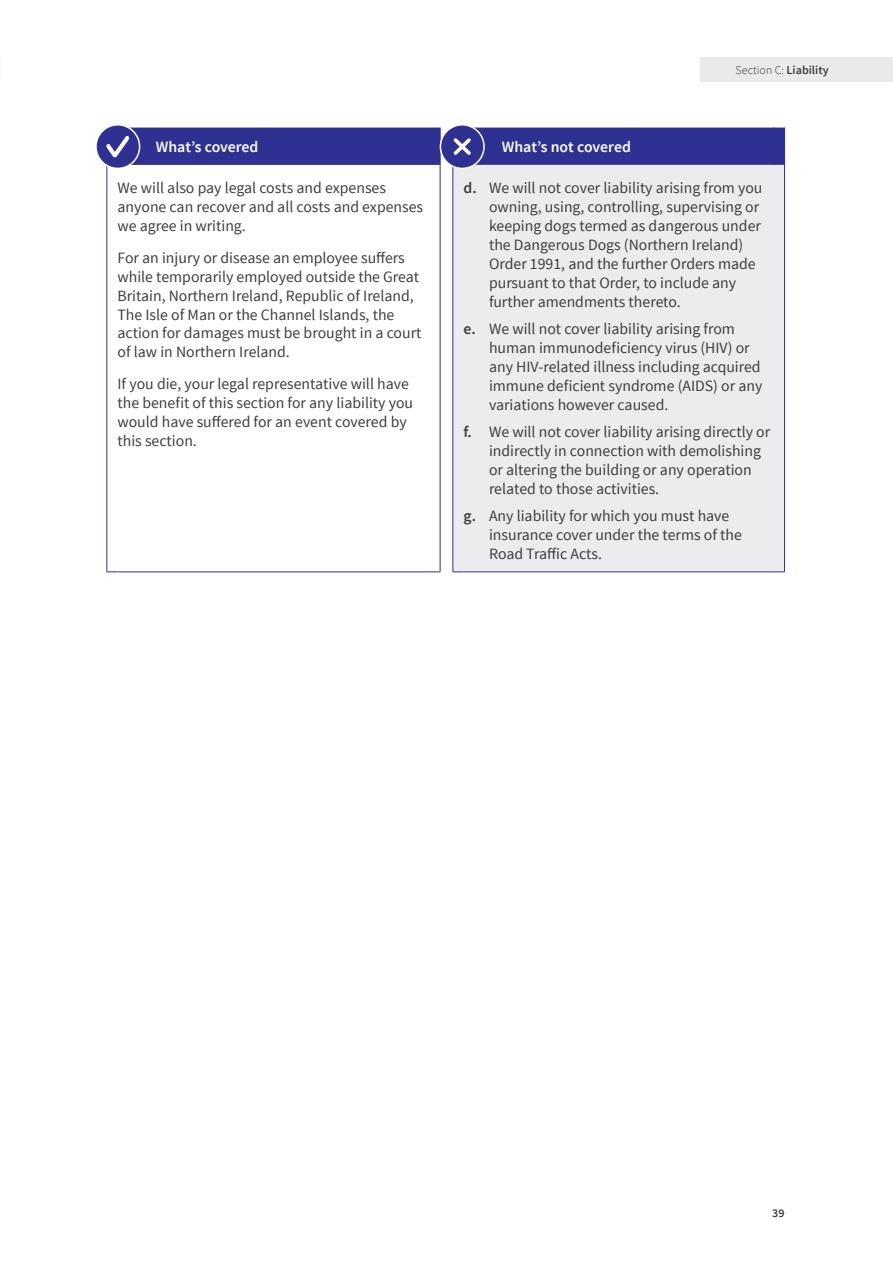
<style>
.page{position:relative;width:893px;height:1263px;background:#fff}
.page>*{position:absolute;margin:0;border:0;box-sizing:border-box;transform-origin:0 0}
.Body{font:15.75px/18.9px "Source Sans Pro";color:#3e3e3f}
.Table__White_Semibold{font:600 15.75px "Source Sans Pro";color:#fff}
.t1{font:300 12px "Source Sans Pro";color:#3e3e3f}
.t2{font:600 12px "Source Sans Pro";color:#3e3e3f}
.s1{font-weight:600}
</style>
<div class="page">
<div style="left:701px;top:57px;width:192px;height:24px;background:#e9eaeb"></div>
<div style="left:453px;top:165px;width:331px;height:406px;background:#ececee"></div>
<hr style="left:452px;top:165px;width:1px;height:406px;background:#2e3092">
<hr style="left:784px;top:165px;width:1px;height:406px;background:#2e3092">
<hr style="left:440px;top:128px;width:1px;height:37px;background:#2e3092">
<hr style="left:463px;top:571px;width:311px;height:1px;background:#2e3092">
<hr style="left:784px;top:128px;width:1px;height:37px;background:#2e3092">
<hr style="left:106px;top:165px;width:1px;height:406px;background:#2e3092">
<hr style="left:117px;top:571px;width:312px;height:1px;background:#2e3092">
<hr style="left:440px;top:165px;width:1px;height:406px;background:#2e3092">
<div style="left:96px;top:125px;width:44px;height:43px;background:#2e3092;border-radius:50%"></div>
<div style="left:95px;top:124px;width:45px;height:45px;border:2px solid #fff;border-radius:50%"></div>
<div style="left:106px;top:128px;width:334px;height:37px;background:#2e3092"></div>
<div style="left:440px;top:125px;width:44px;height:43px;background:#2e3092;border-radius:50%"></div>
<div style="left:440px;top:124px;width:45px;height:45px;border:2px solid #fff;border-radius:50%"></div>
<div style="left:453px;top:128px;width:331px;height:37px;background:#2e3092"></div>
<p class="t1" style="left:736px;top:62px;width:94px">Section C: <span class="s1">Liability</span></p>
<p class="Table__White_Semibold" style="left:156px;top:137px;width:104px">What’s covered</p>
<p class="Table__White_Semibold" style="left:502px;top:137px;width:131px">What’s not covered</p>
<p class="Body" style="left:117px;top:179px;width:307px">We will also pay legal costs and expenses anyone can recover and all costs and expenses we agree in writing.</p>
<p class="Body" style="left:117px;top:248px;width:305px">For an injury or disease an employee suffers while temporarily employed outside the Great Britain, Northern Ireland, Republic of Ireland, The Isle of Man or the Channel Islands, the action for damages must be brought in a court of law in Northern Ireland.</p>
<p class="Body" style="left:117px;top:375px;width:297px">If you die, your legal representative will have the benefit of this section for any liability you would have suffered for an event covered by this section.</p>
<p class="Body" style="left:489px;top:179px;width:275px;text-indent:-26px"><span class="s1">d.</span> We will not cover liability arising from you owning, using, controlling, supervising or keeping dogs termed as dangerous under the Dangerous Dogs (Northern Ireland)<br>Order 1991, and the further Orders made pursuant to that Order, to include any further amendments thereto.</p>
<p class="Body" style="left:489px;top:320px;width:275px;text-indent:-26px"><span class="s1">e.</span> We will not cover liability arising from human immunodeficiency virus (HIV) or any HIV-related illness including acquired immune deficient syndrome (AIDS) or any variations however caused.</p>
<p class="Body" style="left:489px;top:423px;width:283px;text-indent:-26px"><span class="s1">f.</span> We will not cover liability arising directly or indirectly in connection with demolishing or altering the building or any operation related to those activities.</p>
<p class="Body" style="left:489px;top:507px;width:254px;text-indent:-26px"><span class="s1">g.</span> Any liability for which you must have insurance cover under the terms of the<br>Road Traffic Acts.</p>
<p class="t2" style="left:772px;top:1206px;width:14px">39</p>
</div>
